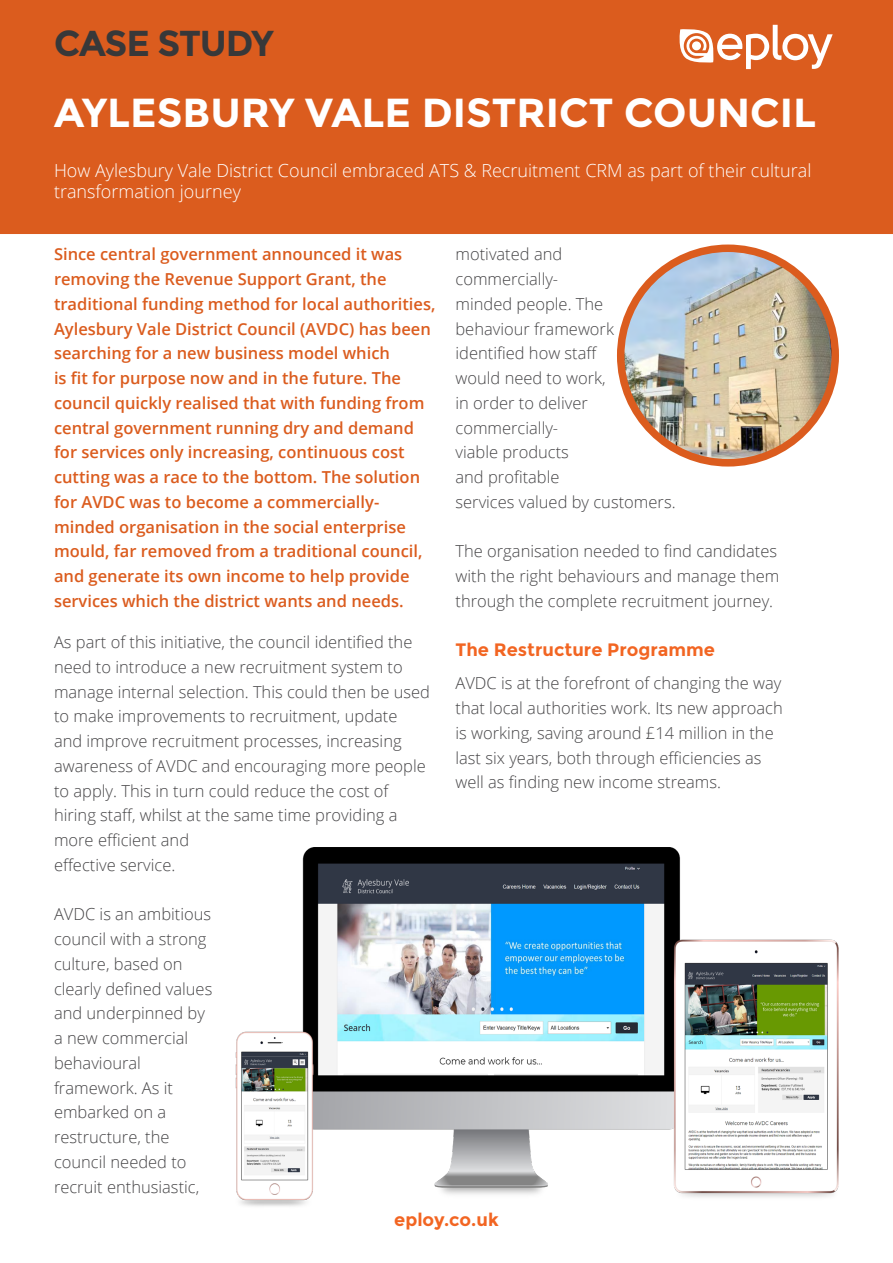
<style>
.page{position:relative;width:893px;height:1263px;background:#fff}
.page>*{position:absolute;margin:0;border:0;box-sizing:border-box;transform-origin:0 0}
.t1{font:700 40.5px "Montserrat";color:#fff}
.t2{font:700 36px "Montserrat";letter-spacing:-.035em;color:#383839}
.t3{font:300 18px/21.6px "Open Sans";color:#fff}
.t4{font:700 18px "Montserrat";color:#f26522}
.t5{font:300 16.5px/24.8px "Open Sans";color:#464547}
.t6{font:600 16.5px/24.8px "Open Sans";color:#db5c1e}
</style>
<div class="page">
<div style="left:0;top:0;width:893px;height:234px;background:#db5c1e"></div>
<svg style="left:680px;top:25px;width:153px;height:44px"></svg>
<img style="left:621px;top:252px;width:214px;height:206px">
<div style="left:617px;top:245px;width:222px;height:222px;border:8px solid #db5c1e;border-radius:50%"></div>
<img style="left:236px;top:847px;width:603px;height:359px">
<h2 class="t2" style="left:54px;top:22px;width:221px">CASE STUDY</h2>
<h1 class="t1" style="left:54px;top:88px;width:764px">AYLESBURY VALE DISTRICT COUNCIL</h1>
<p class="t3" style="left:54px;top:159px;width:759px">How Aylesbury Vale District Council embraced ATS &amp; Recruitment CRM as part of their cultural transformation journey</p>
<p class="t6" style="left:54px;top:242px;width:383px">Since central government announced it was removing the Revenue Support Grant, the traditional funding method for local authorities, Aylesbury Vale District Council (AVDC) has been searching for a new business model which<br>is fit for purpose now and in the future. The council quickly realised that with funding from central government running dry and demand for services only increasing, continuous cost cutting was a race to the bottom. The solution for AVDC was to become a commercially&shy;minded organisation in the social enterprise mould, far removed from a traditional council, and generate its own income to help provide services which the district wants and needs.</p>
<p class="t5" style="left:54px;top:629px;width:377px">As part of this initiative, the council identified the need to introduce a new recruitment system to manage internal selection. This could then be used to make improvements to recruitment, update<br>and improve recruitment processes, increasing awareness of AVDC and encouraging more people to apply. This in turn could reduce the cost of hiring staff, whilst at the same time providing a more efficient and<br>effective service.</p>
<p class="t5" style="left:54px;top:901px;width:160px">AVDC is an ambitious council with a strong culture, based on clearly defined values and underpinned by a new commercial behavioural framework. As it embarked on a restructure, the council needed to recruit enthusiastic,</p>
<p class="t5" style="left:455px;top:241px;width:222px">motivated and<br>commercially-<br>minded people. The behaviour framework identified how staff<br>would need to work,<br>in order to deliver commercially-<br>viable products<br>and profitable<br>services valued by customers.</p>
<p class="t5" style="left:455px;top:538px;width:325px">The organisation needed to find candidates with the right behaviours and manage them through the complete recruitment journey.</p>
<p class="t4" style="left:455px;top:639px;width:261px">The Restructure Programme</p>
<p class="t5" style="left:455px;top:670px;width:329px">AVDC is at the forefront of changing the way that local authorities work. Its new approach is working, saving around £14 million in the last six years, both through efficiencies as well as finding new income streams.</p>
<p class="t4" style="left:394px;top:1208px;width:106px">eploy.co.uk</p>
</div>
